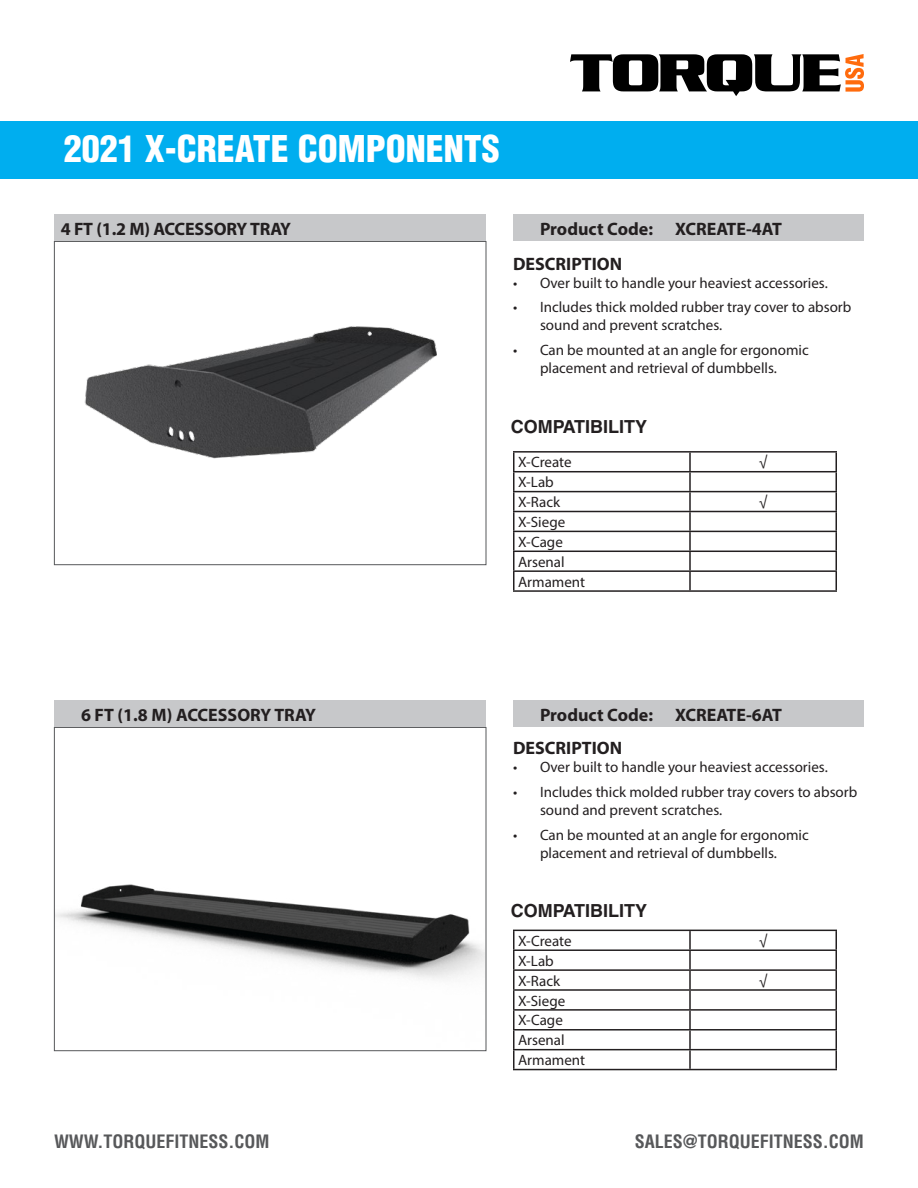
<style>
.page{position:relative;width:918px;height:1188px;background:#fff}
.page>*{position:absolute;margin:0;border:0;box-sizing:border-box;transform-origin:0 0}
.t1{font:900 condensed 36px "Helvetica LT Std";color:#fff}
.t2{font:700 18px "Myriad Pro";color:#231f20}
.t3{font:700 condensed 18px "Helvetica LT Std";color:#57585a}
.t4{font:700 18px "Helvetica LT Std";color:#231f20}
.t5{font:15px/18px "Myriad Pro";color:#231f20}
</style>
<div class="page">
<div style="left:0;top:122px;width:918px;height:57px;background:#00aeef"></div>
<svg style="left:570px;top:54px;width:294px;height:42px"></svg>
<hr style="left:513px;top:930px;width:177px;height:1px;background:#231f20">
<hr style="left:690px;top:930px;width:147px;height:1px;background:#231f20">
<hr style="left:513px;top:949px;width:177px;height:2px;background:#231f20">
<hr style="left:690px;top:949px;width:147px;height:2px;background:#231f20">
<hr style="left:513px;top:969px;width:177px;height:2px;background:#231f20">
<hr style="left:690px;top:969px;width:147px;height:2px;background:#231f20">
<hr style="left:513px;top:989px;width:177px;height:2px;background:#231f20">
<hr style="left:690px;top:989px;width:147px;height:2px;background:#231f20">
<hr style="left:513px;top:1009px;width:177px;height:2px;background:#231f20">
<hr style="left:690px;top:1009px;width:147px;height:2px;background:#231f20">
<hr style="left:513px;top:1029px;width:177px;height:2px;background:#231f20">
<hr style="left:690px;top:1029px;width:147px;height:2px;background:#231f20">
<hr style="left:513px;top:1049px;width:177px;height:1px;background:#231f20">
<svg style="left:513px;top:931px;width:1px;height:138px"></svg>
<hr style="left:690px;top:1049px;width:147px;height:1px;background:#231f20">
<svg style="left:689px;top:931px;width:2px;height:138px"></svg>
<svg style="left:836px;top:931px;width:1px;height:138px"></svg>
<hr style="left:513px;top:1069px;width:177px;height:1px;background:#231f20">
<hr style="left:690px;top:1069px;width:147px;height:1px;background:#231f20">
<img style="left:56px;top:884px;width:428px;height:95px">
<div style="left:54px;top:727px;width:432px;height:324px;border:1px solid #57585a"></div>
<div style="left:54px;top:700px;width:432px;height:27px;background:#c7c8ca"></div>
<div style="left:513px;top:700px;width:351px;height:27px;background:#c7c8ca"></div>
<img style="left:85px;top:326px;width:352px;height:133px">
<div style="left:54px;top:241px;width:432px;height:324px;border:1px solid #57585a"></div>
<hr style="left:513px;top:451px;width:177px;height:2px;background:#231f20">
<hr style="left:690px;top:451px;width:147px;height:2px;background:#231f20">
<hr style="left:513px;top:471px;width:177px;height:1px;background:#231f20">
<hr style="left:690px;top:471px;width:147px;height:1px;background:#231f20">
<hr style="left:513px;top:491px;width:177px;height:1px;background:#231f20">
<hr style="left:690px;top:491px;width:147px;height:1px;background:#231f20">
<hr style="left:513px;top:511px;width:177px;height:1px;background:#231f20">
<hr style="left:690px;top:511px;width:147px;height:1px;background:#231f20">
<hr style="left:513px;top:531px;width:177px;height:1px;background:#231f20">
<hr style="left:690px;top:531px;width:147px;height:1px;background:#231f20">
<hr style="left:513px;top:551px;width:177px;height:1px;background:#231f20">
<hr style="left:690px;top:551px;width:147px;height:1px;background:#231f20">
<hr style="left:513px;top:570px;width:177px;height:2px;background:#231f20">
<svg style="left:513px;top:453px;width:1px;height:137px"></svg>
<hr style="left:690px;top:570px;width:147px;height:2px;background:#231f20">
<svg style="left:689px;top:453px;width:2px;height:137px"></svg>
<svg style="left:836px;top:453px;width:1px;height:137px"></svg>
<hr style="left:513px;top:590px;width:177px;height:2px;background:#231f20">
<hr style="left:690px;top:590px;width:147px;height:2px;background:#231f20">
<div style="left:54px;top:214px;width:432px;height:27px;background:#c7c8ca"></div>
<div style="left:513px;top:214px;width:351px;height:27px;background:#c7c8ca"></div>
<h1 class="t1" style="left:64px;top:126px;width:438px">2021 X-CREATE COMPONENTS</h1>
<p class="t2" style="left:61px;top:217px;width:232px">4 FT (1.2 M) ACCESSORY TRAY</p>
<p class="t2" style="left:540px;top:217px;width:244px">Product Code: XCREATE-4AT</p>
<p class="t2" style="left:513px;top:252px;width:111px">DESCRIPTION</p>
<p class="t5" style="left:513px;top:273px;width:316px">• Over built to handle your heaviest accessories.</p>
<p class="t5" style="left:540px;top:298px;width:313px;text-indent:-27px">• Includes thick molded rubber tray cover to absorb sound and prevent scratches.</p>
<p class="t5" style="left:513px;top:341px;width:297px;text-align:center">• Can be mounted at an angle for ergonomic placement and retrieval of dumbbells.</p>
<p class="t4" style="left:511px;top:416px;width:138px">COMPATIBILITY</p>
<p class="t5" style="left:518px;top:453px;width:55px">X-Create</p>
<p class="t5" style="left:759px;top:453px;width:10px">√</p>
<p class="t5" style="left:518px;top:473px;width:37px">X-Lab</p>
<p class="t5" style="left:518px;top:493px;width:44px">X-Rack</p>
<p class="t5" style="left:759px;top:493px;width:10px">√</p>
<p class="t5" style="left:518px;top:513px;width:49px">X-Siege</p>
<p class="t5" style="left:518px;top:533px;width:46px">X-Cage</p>
<p class="t5" style="left:518px;top:553px;width:48px">Arsenal</p>
<p class="t5" style="left:518px;top:572px;width:69px">Armament</p>
<p class="t2" style="left:81px;top:703px;width:237px">6 FT (1.8 M) ACCESSORY TRAY</p>
<p class="t2" style="left:540px;top:703px;width:244px">Product Code: XCREATE-6AT</p>
<p class="t2" style="left:513px;top:736px;width:111px">DESCRIPTION</p>
<p class="t5" style="left:513px;top:758px;width:316px">• Over built to handle your heaviest accessories.</p>
<p class="t5" style="left:540px;top:783px;width:319px;text-indent:-27px">• Includes thick molded rubber tray covers to absorb sound and prevent scratches.</p>
<p class="t5" style="left:513px;top:825px;width:297px;text-align:center">• Can be mounted at an angle for ergonomic placement and retrieval of dumbbells.</p>
<p class="t4" style="left:511px;top:900px;width:138px">COMPATIBILITY</p>
<p class="t5" style="left:518px;top:932px;width:55px">X-Create</p>
<p class="t5" style="left:759px;top:932px;width:10px">√</p>
<p class="t5" style="left:518px;top:952px;width:37px">X-Lab</p>
<p class="t5" style="left:518px;top:971px;width:44px">X-Rack</p>
<p class="t5" style="left:759px;top:971px;width:10px">√</p>
<p class="t5" style="left:518px;top:991px;width:49px">X-Siege</p>
<p class="t5" style="left:518px;top:1011px;width:46px">X-Cage</p>
<p class="t5" style="left:518px;top:1031px;width:48px">Arsenal</p>
<p class="t5" style="left:518px;top:1051px;width:69px">Armament</p>
<p class="t3" style="left:54px;top:1130px;width:217px">WWW.TORQUEFITNESS.COM</p>
<p class="t3" style="left:635px;top:1130px;width:231px">SALES@TORQUEFITNESS.COM</p>
</div>
